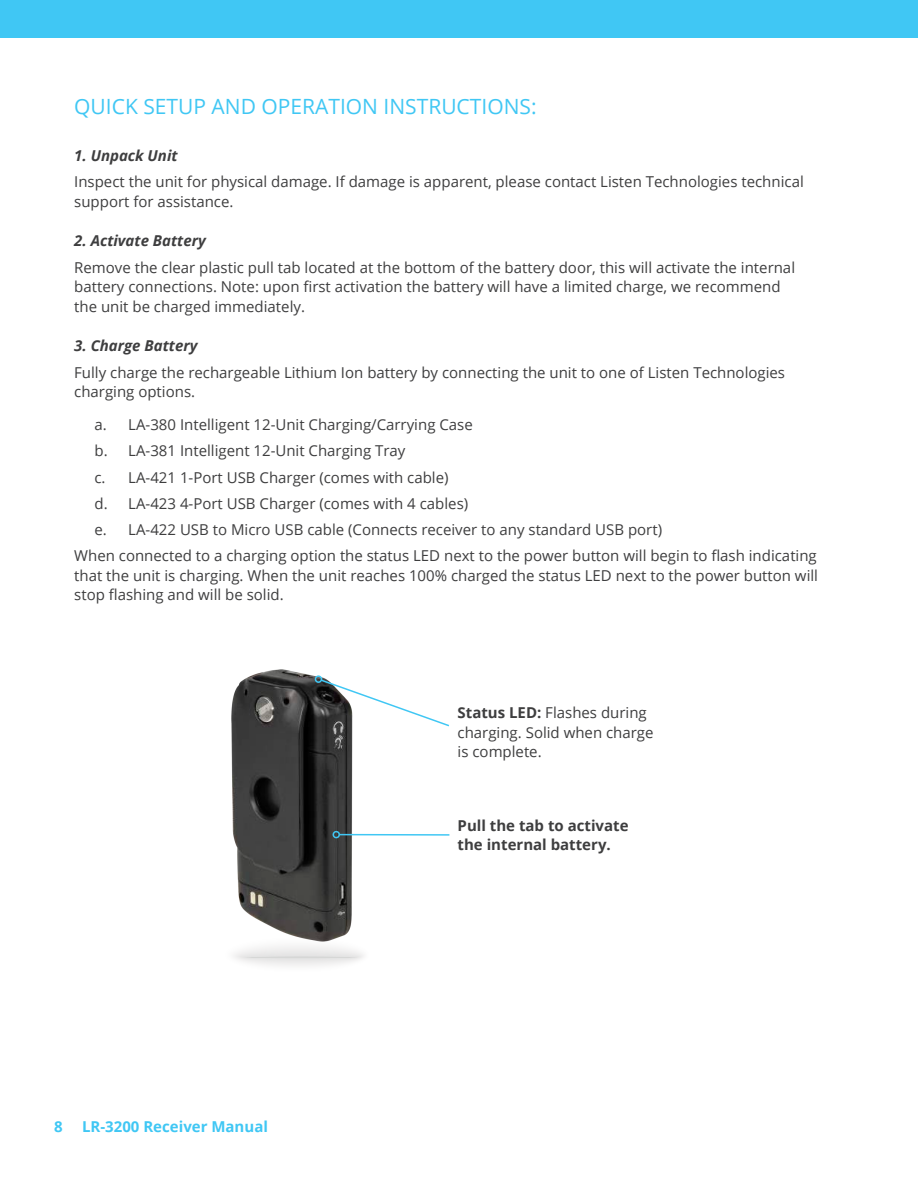
<style>
.page{position:relative;width:918px;height:1188px;background:#fff}
.page>*{position:absolute;margin:0;border:0;box-sizing:border-box;transform-origin:0 0}
.t1{font:21px "Open Sans";color:#40c7f4}
.t2{font:15px/19.5px "Open Sans";color:#3e3e3f}
.t3{font:italic 700 15px "Open Sans";color:#3e3e3f}
.t4{font:700 15px/19.5px "Open Sans";color:#3e3e3f}
.t5{font:700 15px "Open Sans";color:#40c7f4}
.s1{font-weight:700}
</style>
<div class="page">
<div style="left:0;top:0;width:918px;height:37px;background:#40c7f4"></div>
<img style="left:231px;top:669px;width:140px;height:267px">
<svg style="left:234px;top:936px;width:130px;height:30px"></svg>
<hr style="left:243px;top:955px;width:115px;height:4px;background:#e4e4e4;border-radius:50%">
<hr style="left:244px;top:956px;width:113px;height:3px;background:#323332;border-radius:50%">
<svg style="left:319px;top:678px;width:130px;height:50px"></svg>
<div style="left:314px;top:675px;width:8px;height:8px;border:2px solid #40c7f4;border-radius:3px"></div>
<hr style="left:339px;top:834px;width:110px;height:2px;background:#40c7f4">
<svg style="left:331px;top:830px;width:10px;height:8px"></svg>
<h1 class="t1" style="left:74px;top:92px;width:464px">QUICK SETUP AND OPERATION INSTRUCTIONS:</h1>
<p class="t3" style="left:74px;top:145px;width:105px">1. Unpack Unit</p>
<p class="t2" style="left:74px;top:171px;width:731px">Inspect the unit for physical damage. If damage is apparent, please contact Listen Technologies technical support for assistance.</p>
<p class="t3" style="left:74px;top:230px;width:133px">2. Activate Battery</p>
<p class="t2" style="left:74px;top:257px;width:722px">Remove the clear plastic pull tab located at the bottom of the battery door, this will activate the internal battery connections. Note: upon first activation the battery will have a limited charge, we recommend the unit be charged immediately.</p>
<p class="t3" style="left:74px;top:335px;width:125px">3. Charge Battery</p>
<p class="t2" style="left:74px;top:362px;width:712px">Fully charge the rechargeable Lithium Ion battery by connecting the unit to one of Listen Technologies charging options.</p>
<p class="t2" style="left:94px;top:414px;width:380px">a. LA-380 Intelligent 12-Unit Charging/Carrying Case</p>
<p class="t2" style="left:94px;top:441px;width:312px">b. LA-381 Intelligent 12-Unit Charging Tray</p>
<p class="t2" style="left:94px;top:467px;width:356px">c. LA-421 1-Port USB Charger (comes with cable)</p>
<p class="t2" style="left:94px;top:493px;width:375px">d. LA-423 4-Port USB Charger (comes with 4 cables)</p>
<p class="t2" style="left:94px;top:519px;width:569px">e. LA-422 USB to Micro USB cable (Connects receiver to any standard USB port)</p>
<p class="t2" style="left:74px;top:546px;width:744px">When connected to a charging option the status LED next to the power button will begin to flash indicating</p>
<p class="t2" style="left:74px;top:565px;width:745px">that the unit is charging. When the unit reaches 100% charged the status LED next to the power button will stop flashing and will be solid.</p>
<p class="t2" style="left:458px;top:703px;width:197px"><span class="s1">Status LED:</span> Flashes during charging. Solid when charge is complete.</p>
<p class="t5" style="left:54px;top:1116px;width:10px">8</p>
<p class="t5" style="left:82px;top:1116px;width:187px">LR-3200 Receiver Manual</p>
<p class="t4" style="left:458px;top:815px;width:172px">Pull the tab to activate the internal battery.</p>
</div>
